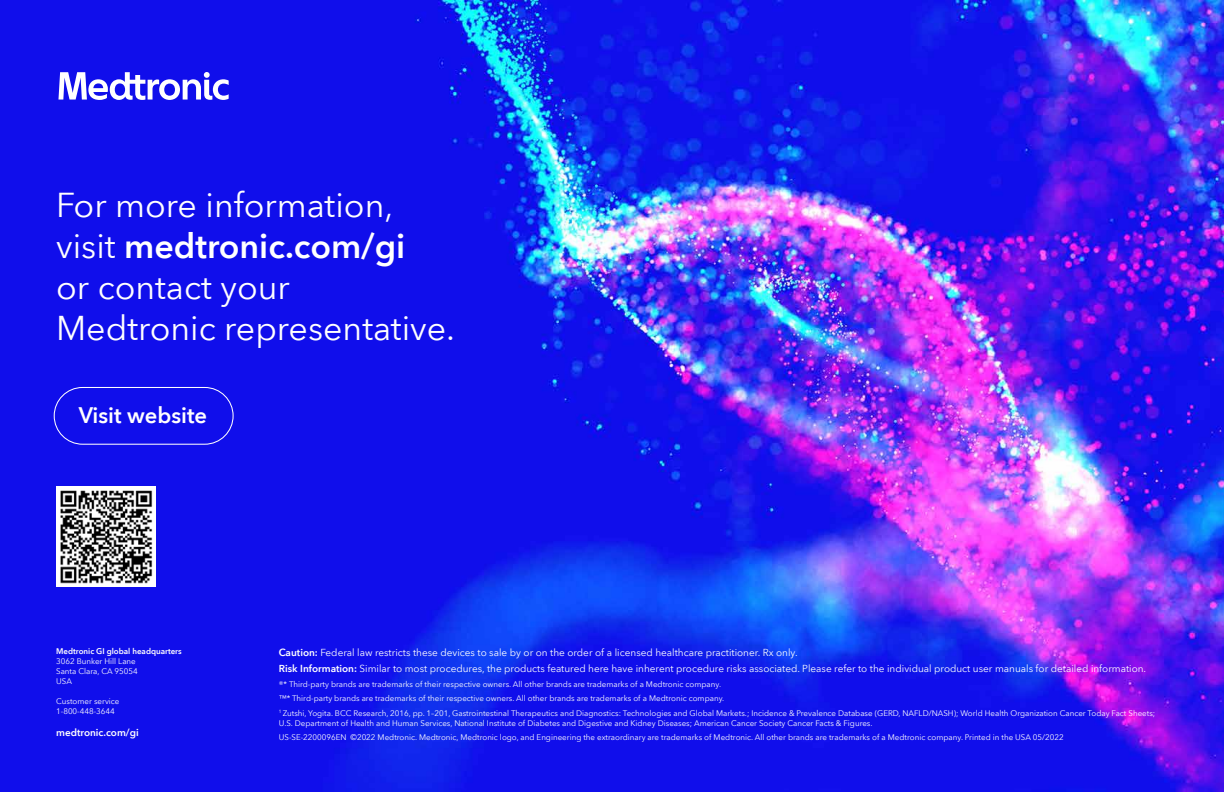
<style>
.page{position:relative;width:1224px;height:792px;background:#fff}
.page>*{position:absolute;margin:0;border:0;box-sizing:border-box;transform-origin:0 0}
.t1{font:34px/40.8px "Avenir Next World";color:#fff}
.t2{font:600 22px "Avenir Next World";color:#fff}
.t3{font:10px/16.5px "Avenir Next World";color:#fff}
.t4{font:600 10px "Avenir Next World";color:#fff}
.t5{font:8px/10px "Avenir Next World";color:#fff}
.t6{font:600 8px "Avenir Next World";color:#fff}
.s1{font-weight:600}
</style>
<div class="page">
<img style="left:0;top:0;width:1224px;height:792px">
<svg style="left:58px;top:72px;width:171px;height:28px"></svg>
<div style="left:54px;top:387px;width:180px;height:58px;border:1px solid #fff;border-radius:28px"></div>
<img style="left:56px;top:487px;width:100px;height:99px">
<h1 class="t1" style="left:56px;top:185px;width:400px">For more information, visit <span class="s1">medtronic.com/gi<br></span>or contact your<br>Medtronic representative.</h1>
<h2 class="t2" style="left:79px;top:403px;width:130px">Visit website</h2>
<p class="t6" style="left:56px;top:647px;width:127px">Medtronic GI global headquarters</p>
<p class="t5" style="left:56px;top:656px;width:83px">3062 Bunker Hill Lane<br>Santa Clara, CA 95054<br>USA</p>
<p class="t5" style="left:56px;top:696px;width:65px">Customer service<br>1-800-448-3644</p>
<p class="t4" style="left:56px;top:726px;width:84px">medtronic.com/gi</p>
<p class="t3" style="left:279px;top:644px;width:869px"><span class="s1">Caution:</span> Federal law restricts these devices to sale by or on the order of a licensed healthcare practitioner. Rx only.<br><span class="s1">Risk Information:</span> Similar to most procedures, the products featured here have inherent procedure risks associated. Please refer to the individual product user manuals for detailed information.</p>
<p class="t5" style="left:279px;top:677px;width:878px;line-height:14.5px">®* Third-party brands are trademarks of their respective owners. All other brands are trademarks of a Medtronic company.<br>™* Third-party brands are trademarks of their respective owners. All other brands are trademarks of a Medtronic company.<br><sup>1</sup> Zutshi, Yogita. BCC Research, 2016, pp. 1–201, Gastrointestinal Therapeutics and Diagnostics: Technologies and Global Markets.; Incidence &amp; Prevalence Database (GERD, NAFLD/NASH); World Health Organization Cancer Today Fact Sheets;</p>
<p class="t5" style="left:279px;top:716px;width:786px;line-height:14.5px">U.S. Department of Health and Human Services, National Institute of Diabetes and Digestive and Kidney Diseases; American Cancer Society Cancer Facts &amp; Figures.<br>US-SE-2200096EN ©2022 Medtronic. Medtronic, Medtronic logo, and Engineering the extraordinary are trademarks of Medtronic. All other brands are trademarks of a Medtronic company. Printed in the USA 05/2022</p>
</div>
